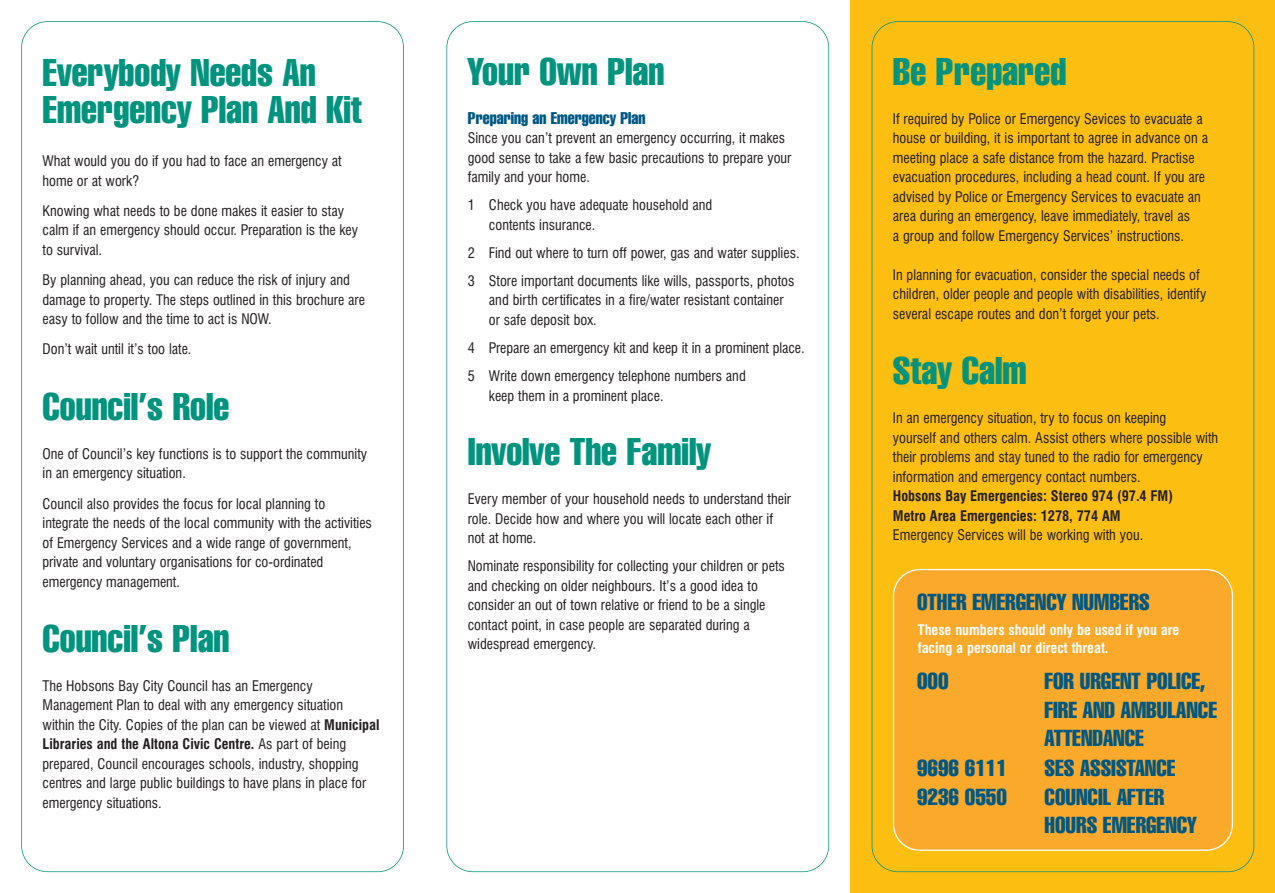
<style>
.page{position:relative;width:1275px;height:893px;background:#fff}
.page>*{position:absolute;margin:0;border:0;box-sizing:border-box;transform-origin:0 0}
.t1{font:extra-condensed 37.5px/37.5px "Swiss 911 BT";color:#00937e}
.t2{font:extra-condensed 22.5px/28.5px "Swiss 911 BT";color:#005883}
.t3{font:extra-condensed 16.5px "Swiss 911 BT";color:#005883}
.t4{font:condensed 14.25px/19.5px "Swiss 721 BT";color:#231f20}
.t5{font:700 condensed 14.25px/19.5px "Swiss 721 BT";color:#231f20}
.t6{font:700 condensed 14.25px/18px "Swiss 721 BT";color:#fff}
.s1{font-weight:700}
</style>
<div class="page">
<div style="left:850px;top:0;width:425px;height:892px;background:#fdbe12"></div>
<div style="left:872px;top:21px;width:382px;height:851px;border:2px solid #00937e;border-radius:26px"></div>
<div style="left:446px;top:21px;width:383px;height:851px;border:2px solid #00937e;border-radius:26px"></div>
<div style="left:21px;top:21px;width:383px;height:851px;border:2px solid #00937e;border-radius:26px"></div>
<div style="left:893px;top:569px;width:340px;height:281px;background:#faa92a"></div>
<h1 class="t1" style="left:43px;top:58px;width:321px">Everybody Needs An<br>Emergency Plan And Kit</h1>
<p class="t4" style="left:43px;top:153px;width:301px">What would you do if you had to face an emergency at home or at work?</p>
<p class="t4" style="left:43px;top:203px;width:317px">Knowing what needs to be done makes it easier to stay calm if an emergency should occur. Preparation is the key to survival.</p>
<p class="t4" style="left:43px;top:272px;width:324px">By planning ahead, you can reduce the risk of injury and damage to property. The steps outlined in this brochure are easy to follow and the time to act is NOW.</p>
<p class="t4" style="left:43px;top:341px;width:150px">Don’t wait until it’s too late.</p>
<h1 class="t1" style="left:43px;top:392px;width:188px">Council’s Role</h1>
<p class="t4" style="left:43px;top:445px;width:326px">One of Council’s key functions is to support the community in an emergency situation.</p>
<p class="t4" style="left:43px;top:495px;width:331px">Council also provides the focus for local planning to integrate the needs of the local community with the activities of Emergency Services and a wide range of government, private and voluntary organisations for co-ordinated emergency management.</p>
<h1 class="t1" style="left:43px;top:623px;width:189px">Council’s Plan</h1>
<p class="t4" style="left:43px;top:677px;width:338px">The Hobsons Bay City Council has an Emergency Management Plan to deal with any emergency situation<br>within the City. Copies of the plan can be viewed at <span class="s1">Municipal Libraries and the Altona Civic Centre.</span> As part of being prepared, Council encourages schools, industry, shopping centres and large public buildings to have plans in place for emergency situations.</p>
<h1 class="t1" style="left:468px;top:57px;width:198px">Your Own Plan</h1>
<p class="t3" style="left:468px;top:112px;width:179px">Preparing an Emergency Plan</p>
<p class="t4" style="left:468px;top:130px;width:325px">Since you can’t prevent an emergency occurring, it makes good sense to take a few basic precautions to prepare your family and your home.</p>
<p class="t4" style="left:489px;top:197px;width:225px;text-indent:-21px">1 Check you have adequate household and contents insurance.</p>
<p class="t4" style="left:468px;top:240px;width:333px;line-height:28px">2 Find out where to turn off power, gas and water supplies.<br>3 Store important documents like wills, passports, photos</p>
<p class="t4" style="left:489px;top:292px;width:296px">and birth certificates in a fire/water resistant container or safe deposit box.</p>
<p class="t4" style="left:468px;top:335px;width:338px;line-height:28px">4 Prepare an emergency kit and keep it in a prominent place.<br>5 Write down emergency telephone numbers and</p>
<p class="t4" style="left:489px;top:387px;width:176px">keep them in a prominent place.</p>
<h1 class="t1" style="left:468px;top:437px;width:245px">Involve The Family</h1>
<p class="t4" style="left:468px;top:491px;width:325px">Every member of your household needs to understand their role. Decide how and where you will locate each other if not at home.</p>
<p class="t4" style="left:468px;top:558px;width:319px">Nominate responsibility for collecting your children or pets and checking on older neighbours. It’s a good idea to consider an out of town relative or friend to be a single contact point, in case people are separated during a widespread emergency.</p>
<h1 class="t1" style="left:893px;top:57px;width:175px">Be Prepared</h1>
<p class="t4" style="left:893px;top:111px;width:317px">If required by Police or Emergency Sevices to evacuate a house or building, it is important to agree in advance on a meeting place a safe distance from the hazard. Practise evacuation procedures, including a head count. If you are advised by Police or Emergency Services to evacuate an area during an emergency, leave immediately, travel as<br>a group and follow Emergency Services’ instructions.</p>
<p class="t4" style="left:893px;top:267px;width:315px">In planning for evacuation, consider the special needs of children, older people and people with disabilities, identify several escape routes and don’t forget your pets.</p>
<h1 class="t1" style="left:893px;top:356px;width:135px">Stay Calm</h1>
<p class="t4" style="left:893px;top:410px;width:327px">In an emergency situation, try to focus on keeping<br>yourself and others calm. Assist others where possible with their problems and stay tuned to the radio for emergency information and emergency contact numbers.</p>
<p class="t5" style="left:893px;top:488px;width:282px">Hobsons Bay Emergencies: Stereo 974 (97.4 FM)<br>Metro Area Emergencies: 1278, 774 AM</p>
<p class="t4" style="left:893px;top:527px;width:252px">Emergency Services will be working with you.</p>
<h2 class="t2" style="left:917px;top:589px;width:234px">OTHER EMERGENCY NUMBERS</h2>
<p class="t6" style="left:918px;top:622px;width:263px">These numbers should only be used if you are facing a personal or direct threat.</p>
<h2 class="t2" style="left:917px;top:669px;width:33px">000</h2>
<h2 class="t2" style="left:1045px;top:669px;width:174px">FOR URGENT POLICE,<br>FIRE AND AMBULANCE<br>ATTENDANCE</h2>
<h2 class="t2" style="left:917px;top:756px;width:91px">9696 6111</h2>
<h2 class="t2" style="left:1045px;top:756px;width:133px">SES ASSISTANCE</h2>
<h2 class="t2" style="left:917px;top:784px;width:91px">9236 0550</h2>
<h2 class="t2" style="left:1045px;top:784px;width:154px">COUNCIL AFTER<br>HOURS EMERGENCY</h2>
</div>
